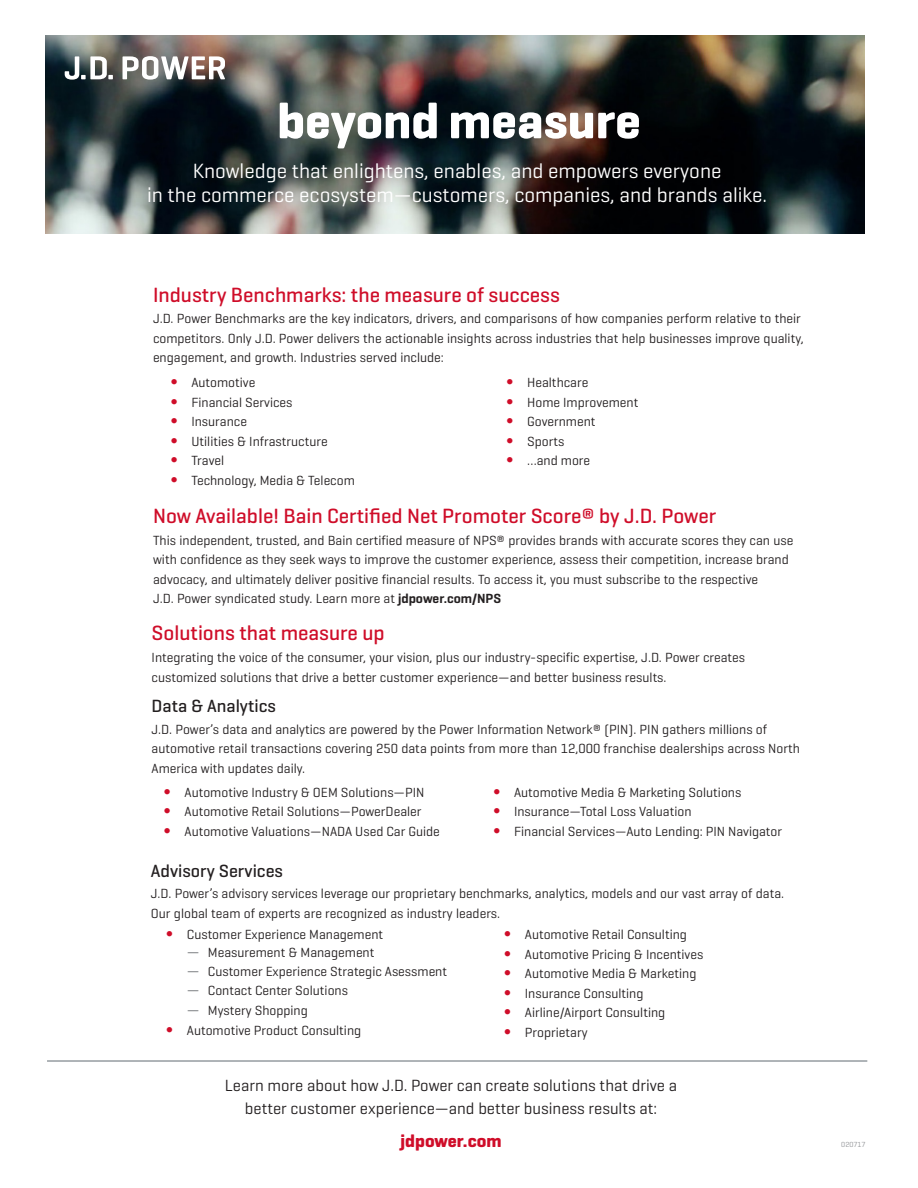
<style>
.page{position:relative;width:918px;height:1188px;background:#fff}
.page>*{position:absolute;margin:0;border:0;box-sizing:border-box;transform-origin:0 0}
.Page_2_Title{font:700 51px "Geogrotesque";color:#fff}
.Page_2_Subhead{font:500 21px "Geogrotesque";color:#cf0d29}
.Page_2_Title_Text{font:21px/24px "Geogrotesque";color:#fff;text-align:center}
.Page_2_Subhead_Small{font:500 18px "Geogrotesque";color:#231f20}
.Page_2_URL{font:700 18px "Geogrotesque";color:#cf0d29}
.Page_2_Call_to_Actio{font:16.5px/22.5px "Geogrotesque";color:#231f20;text-align:center}
.Page_2_body_copy{font:13.5px/19.5px "Geogrotesque";color:#231f20}
.Footer-Date{font:7.5px "Geogrotesque";color:#939598}
.s1{font-family:"Avenir Next LT Pro";font-weight:500;font-size:15px;color:#cf0d29}
.s2{font-weight:600}
.s3{font-weight:500;font-size:15px;color:#939598}
</style>
<div class="page">
<img style="left:45px;top:35px;width:819px;height:198px">
<svg style="left:65px;top:56px;width:48px;height:24px"></svg>
<svg style="left:123px;top:56px;width:102px;height:24px"></svg>
<hr style="left:47px;top:1060px;width:820px;height:2px;background:#959ca1">
<p class="Page_2_Title" style="left:277px;top:89px;width:365px">beyond measure</p>
<p class="Page_2_Title_Text" style="left:147px;top:159px;width:622px">Knowledge that enlightens, enables, and empowers everyone<br>in the commerce ecosystem—customers, companies, and brands alike.</p>
<p class="Page_2_Subhead" style="left:153px;top:282px;width:408px">Industry Benchmarks: the measure of success</p>
<p class="Page_2_body_copy" style="left:153px;top:309px;width:652px">J.D. Power Benchmarks are the key indicators, drivers, and comparisons of how companies perform relative to their competitors. Only J.D. Power delivers the actionable insights across industries that help businesses improve quality, engagement, and growth. Industries served include:</p>
<p class="Page_2_body_copy" style="left:170px;top:372px;width:86px"><span class="s1">•</span> Automotive</p>
<p class="Page_2_body_copy" style="left:170px;top:392px;width:124px"><span class="s1">•</span> Financial Services</p>
<p class="Page_2_body_copy" style="left:170px;top:411px;width:78px"><span class="s1">•</span> Insurance</p>
<p class="Page_2_body_copy" style="left:170px;top:431px;width:159px"><span class="s1">•</span> Utilities &amp; Infrastructure</p>
<p class="Page_2_body_copy" style="left:170px;top:450px;width:55px"><span class="s1">•</span> Travel</p>
<p class="Page_2_body_copy" style="left:170px;top:470px;width:186px"><span class="s1">•</span> Technology, Media &amp; Telecom</p>
<p class="Page_2_body_copy" style="left:506px;top:372px;width:84px"><span class="s1">•</span> Healthcare</p>
<p class="Page_2_body_copy" style="left:506px;top:392px;width:134px"><span class="s1">•</span> Home Improvement</p>
<p class="Page_2_body_copy" style="left:506px;top:411px;width:91px"><span class="s1">•</span> Government</p>
<p class="Page_2_body_copy" style="left:506px;top:431px;width:60px"><span class="s1">•</span> Sports</p>
<p class="Page_2_body_copy" style="left:506px;top:450px;width:86px"><span class="s1">•</span> …and more</p>
<p class="Page_2_Subhead" style="left:153px;top:503px;width:565px">Now Available! Bain Certified Net Promoter Score® by J.D. Power</p>
<p class="Page_2_body_copy" style="left:153px;top:530px;width:642px">This independent, trusted, and Bain certified measure of NPS® provides brands with accurate scores they can use with confidence as they seek ways to improve the customer experience, assess their competition, increase brand advocacy, and ultimately deliver positive financial results. To access it, you must subscribe to the respective<br>J.D. Power syndicated study. Learn more at <span class="s2">jdpower.com/NPS</span></p>
<p class="Page_2_Subhead" style="left:152px;top:620px;width:235px">Solutions that measure up</p>
<p class="Page_2_body_copy" style="left:152px;top:647px;width:595px">Integrating the voice of the consumer, your vision, plus our industry-specific expertise, J.D. Power creates customized solutions that drive a better customer experience—and better business results.</p>
<p class="Page_2_Subhead_Small" style="left:152px;top:695px;width:126px">Data &amp; Analytics</p>
<p class="Page_2_body_copy" style="left:152px;top:719px;width:650px">J.D. Power’s data and analytics are powered by the Power Information Network® (PIN). PIN gathers millions of automotive retail transactions covering 250 data points from more than 12,000 franchise dealerships across North<br>America with updates daily.</p>
<p class="Page_2_body_copy" style="left:164px;top:782px;width:262px"><span class="s1">•</span> Automotive Industry &amp; OEM Solutions—PIN</p>
<p class="Page_2_body_copy" style="left:164px;top:802px;width:259px"><span class="s1">•</span> Automotive Retail Solutions—PowerDealer</p>
<p class="Page_2_body_copy" style="left:164px;top:821px;width:278px"><span class="s1">•</span> Automotive Valuations—NADA Used Car Guide</p>
<p class="Page_2_body_copy" style="left:493px;top:782px;width:250px"><span class="s1">•</span> Automotive Media &amp; Marketing Solutions</p>
<p class="Page_2_body_copy" style="left:493px;top:802px;width:200px"><span class="s1">•</span> Insurance—Total Loss Valuation</p>
<p class="Page_2_body_copy" style="left:493px;top:821px;width:291px"><span class="s1">•</span> Financial Services—Auto Lending: PIN Navigator</p>
<p class="Page_2_Subhead_Small" style="left:151px;top:859px;width:134px">Advisory Services</p>
<p class="Page_2_body_copy" style="left:151px;top:884px;width:635px">J.D. Power’s advisory services leverage our proprietary benchmarks, analytics, models and our vast array of data.<br>Our global team of experts are recognized as industry leaders.</p>
<p class="Page_2_body_copy" style="left:166px;top:925px;width:219px"><span class="s1">•</span> Customer Experience Management</p>
<p class="Page_2_body_copy" style="left:187px;top:943px;width:189px"><span class="s3">—</span> Measurement &amp; Management</p>
<p class="Page_2_body_copy" style="left:187px;top:962px;width:262px"><span class="s3">—</span> Customer Experience Strategic Asessment</p>
<p class="Page_2_body_copy" style="left:187px;top:981px;width:163px"><span class="s3">—</span> Contact Center Solutions</p>
<p class="Page_2_body_copy" style="left:187px;top:1000px;width:122px"><span class="s3">—</span> Mystery Shopping</p>
<p class="Page_2_body_copy" style="left:166px;top:1020px;width:197px"><span class="s1">•</span> Automotive Product Consulting</p>
<p class="Page_2_body_copy" style="left:504px;top:925px;width:185px"><span class="s1">•</span> Automotive Retail Consulting</p>
<p class="Page_2_body_copy" style="left:504px;top:944px;width:201px"><span class="s1">•</span> Automotive Pricing &amp; Incentives</p>
<p class="Page_2_body_copy" style="left:504px;top:964px;width:194px"><span class="s1">•</span> Automotive Media &amp; Marketing</p>
<p class="Page_2_body_copy" style="left:504px;top:983px;width:141px"><span class="s1">•</span> Insurance Consulting</p>
<p class="Page_2_body_copy" style="left:504px;top:1003px;width:163px"><span class="s1">•</span> Airline/Airport Consulting</p>
<p class="Page_2_body_copy" style="left:504px;top:1022px;width:85px"><span class="s1">•</span> Proprietary</p>
<p class="Page_2_Call_to_Actio" style="left:225px;top:1074px;width:454px">Learn more about how J.D. Power can create solutions that drive a better customer experience—and better business results at:</p>
<p class="Page_2_URL" style="left:401px;top:1130px;width:102px">jdpower.com</p>
<p class="Footer-Date" style="left:841px;top:1140px;width:26px">020717</p>
</div>
